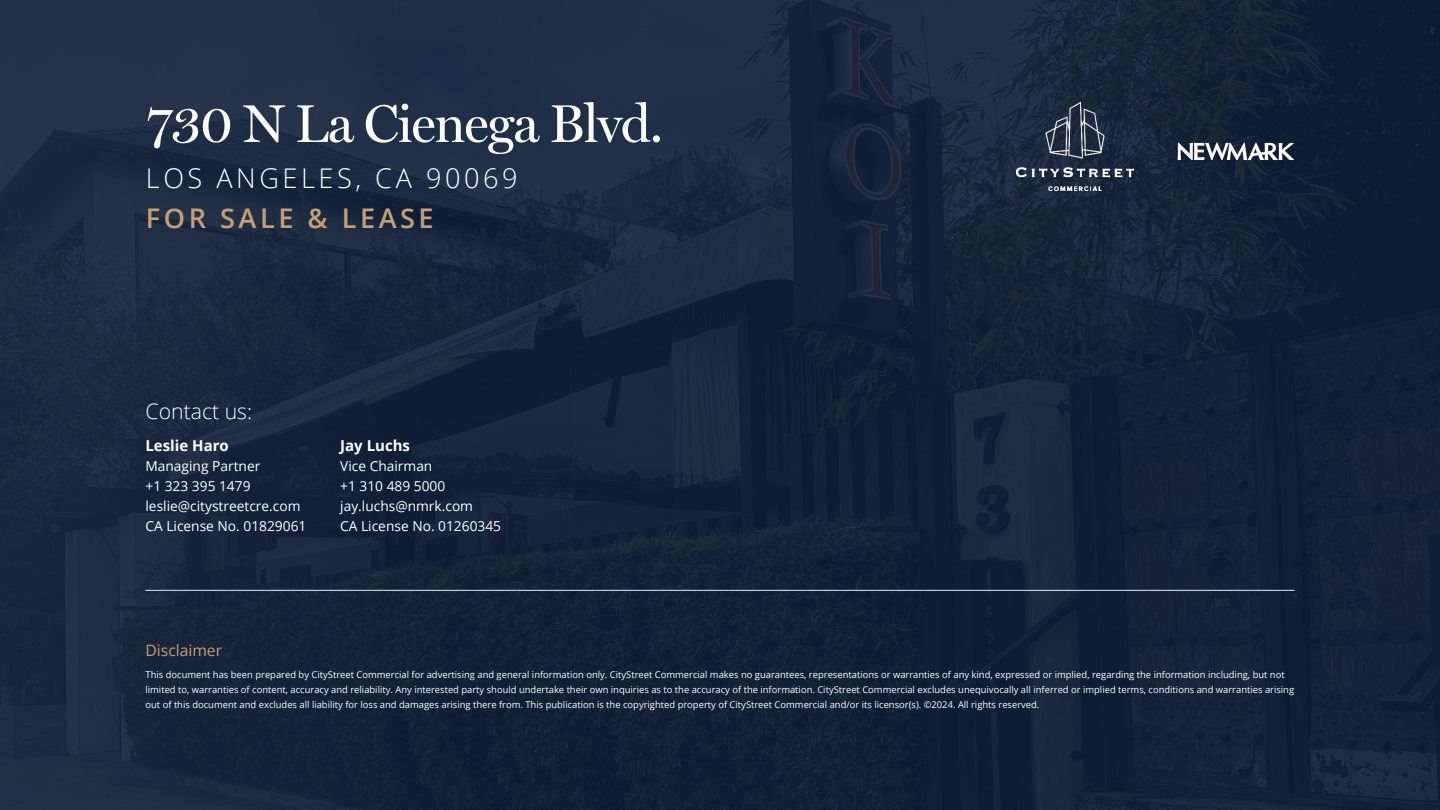
<style>
.page{position:relative;width:1440px;height:810px;background:#fff}
.page>*{position:absolute;margin:0;border:0;box-sizing:border-box;transform-origin:0 0}
.t1{font:53.5px "Miller Display";letter-spacing:-.025em;color:#fff}
.t2{font:300 27.12px "Open Sans";letter-spacing:.13em;color:#fff}
.t3{font:600 27.12px "Open Sans";letter-spacing:.13em;color:#c69f76}
.t4{font:300 21.25px "Open Sans";color:#fff}
.H3_-_Light_Blue{font:15.62px "Open Sans";color:#c69f76}
.t5{font:700 15px "Open Sans";color:#fff}
.t6{font:13.75px "Open Sans";color:#fff}
.Photo_Byline___Disclaimer{font:9.38px/15px "Open Sans";color:#fff}
</style>
<div class="page">
<div style="left:0;top:0;width:1440px;height:810px;background:linear-gradient(to right,#1c2b42,#121f36)"></div>
<hr style="left:145px;top:590px;width:1150px;height:1px;background:#edede8">
<img style="left:1017px;top:102px;width:117px;height:88px">
<img style="left:1177px;top:142px;width:118px;height:18px">
<p class="t1" style="left:145px;top:92px;width:519px">730 N La Cienega Blvd.</p>
<p class="t2" style="left:146px;top:160px;width:373px">LOS ANGELES, CA 90069</p>
<p class="t3" style="left:146px;top:200px;width:289px">FOR SALE &amp; LEASE</p>
<p class="t4" style="left:145px;top:397px;width:108px">Contact us:</p>
<p class="t5" style="left:145px;top:435px;width:85px">Leslie Haro</p>
<p class="t6" style="left:145px;top:456px;width:116px">Managing Partner</p>
<p class="t6" style="left:145px;top:476px;width:107px">+1 323 395 1479</p>
<p class="t6" style="left:145px;top:496px;width:157px">leslie@citystreetcre.com</p>
<p class="t6" style="left:145px;top:516px;width:162px">CA License No. 01829061</p>
<p class="t5" style="left:340px;top:435px;width:71px">Jay Luchs</p>
<p class="t6" style="left:340px;top:456px;width:94px">Vice Chairman</p>
<p class="t6" style="left:340px;top:476px;width:107px">+1 310 489 5000</p>
<p class="t6" style="left:340px;top:496px;width:134px">jay.luchs@nmrk.com</p>
<p class="t6" style="left:340px;top:516px;width:162px">CA License No. 01260345</p>
<p class="H3_-_Light_Blue" style="left:145px;top:640px;width:78px">Disclaimer</p>
<p class="Photo_Byline___Disclaimer" style="left:145px;top:667px;width:1150px">This document has been prepared by CityStreet Commercial for advertising and general information only. CityStreet Commercial makes no guarantees, representations or warranties of any kind, expressed or implied, regarding the information including, but not limited to, warranties of content, accuracy and reliability. Any interested party should undertake their own inquiries as to the accuracy of the information. CityStreet Commercial excludes unequivocally all inferred or implied terms, conditions and warranties arising out of this document and excludes all liability for loss and damages arising there from. This publication is the copyrighted property of CityStreet Commercial and/or its licensor(s). ©2024. All rights reserved.</p>
</div>
